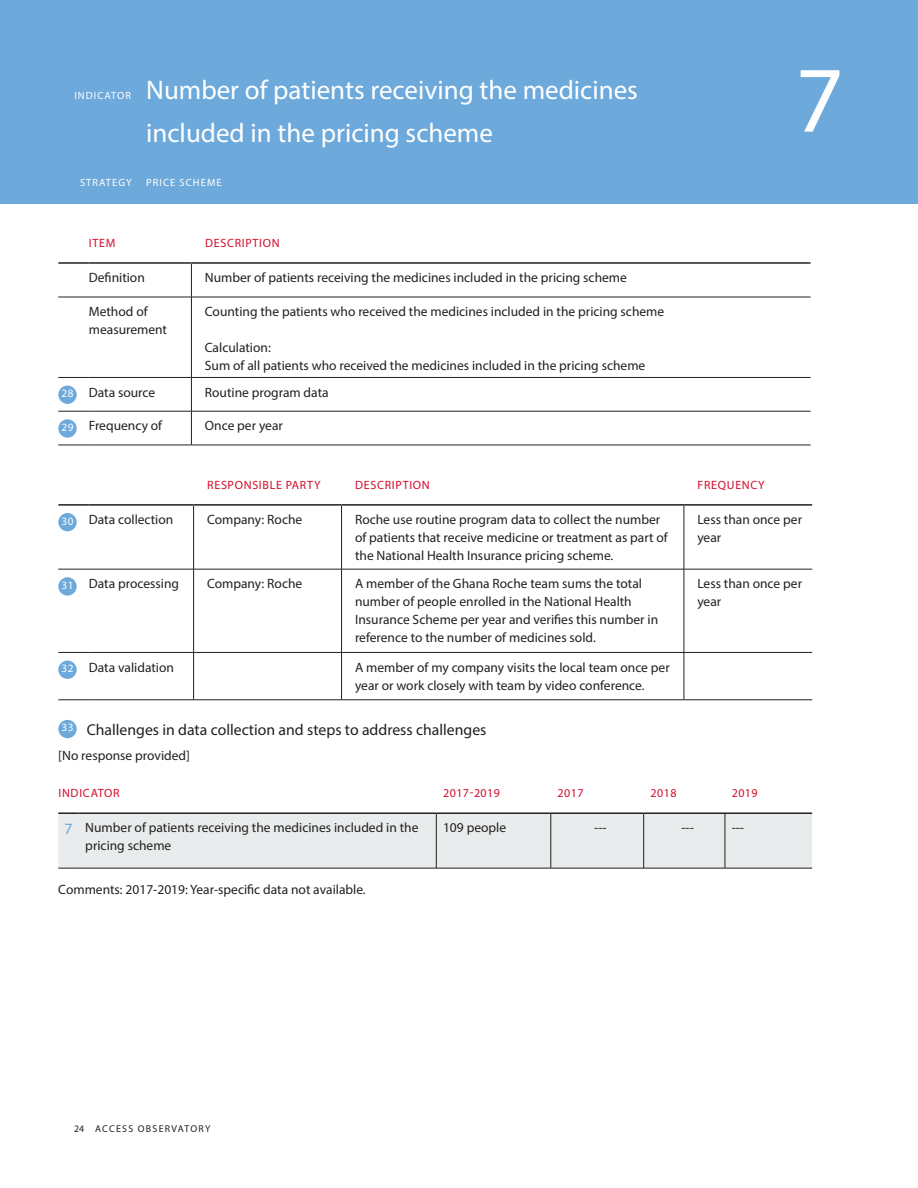
<style>
.page{position:relative;width:918px;height:1188px;background:#fff}
.page>*{position:absolute;margin:0;border:0;box-sizing:border-box;transform-origin:0 0}
.Indicator{font:94.5px "Myriad Pro";color:#fff}
.Indicator_Label_Sans{font:27px "Myriad Pro";color:#fff}
.Question_Semibold{font:15.75px "Myriad Pro";color:#231f20}
.Question_Semibold-2{font:15.75px "Myriad Pro";color:#6da9db}
.Response_Book_Body{font:13.5px/18px "Myriad Pro";color:#231f20}
.Response_Book_Bullet{font:13.5px/18px "Myriad Pro";color:#231f20}
.Table_Bold{font:13.5px/18px "Myriad Pro";color:#231f20}
.Table_Body{font:13.5px "Myriad Pro";color:#231f20}
.Response_Book_Body-2{font:12px "Myriad Pro";letter-spacing:.06em;color:#d30d2b}
.Table_Red_Header{font:12px "Myriad Pro";letter-spacing:.04em;color:#d30d2b}
.Table_Red_Header-2{font:12px "Myriad Pro";letter-spacing:.06em;color:#d30d2b}
.Question{font:11.25px "Myriad Pro";letter-spacing:.04em;color:#fff}
.Indicator_Label_Sans-2{font:10.5px "Myriad Pro";letter-spacing:.1em;color:#fff}
.t1{font:9.9px "Myriad Pro";letter-spacing:.13em;color:#231f20}
</style>
<div class="page">
<hr style="left:191px;top:264px;width:1px;height:33px;background:#231f20">
<hr style="left:58px;top:297px;width:31px;height:1px;background:#231f20">
<hr style="left:89px;top:297px;width:102px;height:1px;background:#231f20">
<hr style="left:191px;top:297px;width:620px;height:1px;background:#231f20">
<hr style="left:191px;top:297px;width:1px;height:80px;background:#231f20">
<hr style="left:58px;top:377px;width:31px;height:1px;background:#231f20">
<hr style="left:89px;top:377px;width:102px;height:1px;background:#231f20">
<hr style="left:191px;top:377px;width:620px;height:1px;background:#231f20">
<hr style="left:191px;top:378px;width:1px;height:33px;background:#231f20">
<hr style="left:58px;top:411px;width:31px;height:1px;background:#231f20">
<hr style="left:89px;top:411px;width:102px;height:1px;background:#231f20">
<hr style="left:191px;top:411px;width:620px;height:1px;background:#231f20">
<hr style="left:191px;top:411px;width:1px;height:34px;background:#231f20">
<hr style="left:58px;top:445px;width:31px;height:1px;background:#231f20">
<hr style="left:89px;top:445px;width:102px;height:1px;background:#231f20">
<hr style="left:191px;top:445px;width:620px;height:1px;background:#231f20">
<hr style="left:58px;top:262px;width:31px;height:2px;background:#231f20">
<hr style="left:89px;top:262px;width:102px;height:2px;background:#231f20">
<hr style="left:191px;top:262px;width:620px;height:2px;background:#231f20">
<div style="left:58px;top:386px;width:19px;height:18px;background:#6da9db;border-radius:50%"></div>
<div style="left:58px;top:419px;width:19px;height:19px;background:#6da9db;border-radius:50%"></div>
<hr style="left:193px;top:506px;width:1px;height:63px;background:#231f20">
<hr style="left:58px;top:569px;width:31px;height:1px;background:#231f20">
<hr style="left:89px;top:569px;width:105px;height:1px;background:#231f20">
<hr style="left:194px;top:569px;width:148px;height:1px;background:#231f20">
<hr style="left:193px;top:569px;width:1px;height:83px;background:#231f20">
<hr style="left:342px;top:569px;width:342px;height:1px;background:#231f20">
<hr style="left:684px;top:569px;width:128px;height:1px;background:#231f20">
<hr style="left:58px;top:652px;width:31px;height:1px;background:#231f20">
<hr style="left:89px;top:652px;width:105px;height:1px;background:#231f20">
<hr style="left:194px;top:652px;width:148px;height:1px;background:#231f20">
<hr style="left:193px;top:653px;width:1px;height:47px;background:#231f20">
<hr style="left:342px;top:652px;width:342px;height:1px;background:#231f20">
<hr style="left:684px;top:652px;width:128px;height:1px;background:#231f20">
<hr style="left:58px;top:700px;width:31px;height:1px;background:#231f20">
<hr style="left:89px;top:700px;width:105px;height:1px;background:#231f20">
<hr style="left:194px;top:700px;width:148px;height:1px;background:#231f20">
<hr style="left:342px;top:700px;width:342px;height:1px;background:#231f20">
<hr style="left:684px;top:700px;width:128px;height:1px;background:#231f20">
<hr style="left:58px;top:504px;width:31px;height:2px;background:#231f20">
<hr style="left:89px;top:504px;width:105px;height:2px;background:#231f20">
<hr style="left:194px;top:504px;width:148px;height:2px;background:#231f20">
<hr style="left:342px;top:504px;width:342px;height:2px;background:#231f20">
<hr style="left:684px;top:504px;width:128px;height:2px;background:#231f20">
<hr style="left:684px;top:506px;width:1px;height:63px;background:#231f20">
<hr style="left:684px;top:569px;width:1px;height:83px;background:#231f20">
<hr style="left:684px;top:653px;width:1px;height:47px;background:#231f20">
<hr style="left:341px;top:506px;width:1px;height:63px;background:#231f20">
<hr style="left:341px;top:569px;width:1px;height:83px;background:#231f20">
<hr style="left:341px;top:653px;width:1px;height:47px;background:#231f20">
<div style="left:58px;top:513px;width:19px;height:18px;background:#6da9db;border-radius:50%"></div>
<div style="left:58px;top:577px;width:19px;height:19px;background:#6da9db;border-radius:50%"></div>
<div style="left:58px;top:661px;width:19px;height:18px;background:#6da9db;border-radius:50%"></div>
<div style="left:58px;top:720px;width:19px;height:18px;background:#6da9db;border-radius:50%"></div>
<div style="left:58px;top:814px;width:754px;height:55px;background:#e8eced"></div>
<hr style="left:79px;top:868px;width:357px;height:1px;background:#231f20">
<hr style="left:436px;top:868px;width:115px;height:1px;background:#231f20">
<hr style="left:551px;top:868px;width:93px;height:1px;background:#231f20">
<hr style="left:644px;top:868px;width:81px;height:1px;background:#231f20">
<hr style="left:725px;top:868px;width:87px;height:1px;background:#231f20">
<hr style="left:58px;top:812px;width:21px;height:2px;background:#231f20">
<hr style="left:79px;top:812px;width:357px;height:2px;background:#231f20">
<hr style="left:436px;top:812px;width:115px;height:2px;background:#231f20">
<hr style="left:551px;top:812px;width:93px;height:2px;background:#231f20">
<hr style="left:644px;top:812px;width:81px;height:2px;background:#231f20">
<hr style="left:725px;top:812px;width:87px;height:2px;background:#231f20">
<hr style="left:436px;top:814px;width:1px;height:54px;background:#231f20">
<hr style="left:551px;top:814px;width:1px;height:54px;background:#231f20">
<hr style="left:643px;top:814px;width:1px;height:54px;background:#231f20">
<hr style="left:725px;top:814px;width:1px;height:54px;background:#231f20">
<div style="left:0;top:0;width:918px;height:203px;background:#6da9db"></div>
<p class="Indicator_Label_Sans-2" style="left:74px;top:89px;width:58px">INDICATOR</p>
<p class="Indicator_Label_Sans" style="left:146px;top:73px;width:493px">Number of patients receiving the medicines</p>
<p class="Indicator_Label_Sans" style="left:146px;top:116px;width:348px">included in the pricing scheme</p>
<p class="Indicator_Label_Sans-2" style="left:80px;top:176px;width:53px">STRATEGY</p>
<p class="Indicator_Label_Sans-2" style="left:146px;top:176px;width:77px">PRICE SCHEME</p>
<p class="Response_Book_Body-2" style="left:89px;top:236px;width:28px">ITEM</p>
<p class="Response_Book_Body-2" style="left:205px;top:236px;width:76px">DESCRIPTION</p>
<p class="Table_Bold" style="left:89px;top:268px;width:58px">Definition</p>
<p class="Response_Book_Body" style="left:205px;top:268px;width:424px">Number of patients receiving the medicines included in the pricing scheme</p>
<p class="Table_Bold" style="left:89px;top:302px;width:80px">Method of measurement</p>
<p class="Response_Book_Body" style="left:205px;top:302px;width:461px">Counting the patients who received the medicines included in the pricing scheme</p>
<p class="Response_Book_Body" style="left:205px;top:338px;width:67px">Calculation:</p>
<p class="Response_Book_Body" style="left:205px;top:356px;width:442px">Sum of all patients who received the medicines included in the pricing scheme</p>
<p class="Question" style="left:62px;top:386px;width:13px">28</p>
<p class="Table_Bold" style="left:89px;top:383px;width:68px">Data source</p>
<p class="Response_Book_Body" style="left:205px;top:383px;width:125px">Routine program data</p>
<p class="Question" style="left:62px;top:420px;width:13px">29</p>
<p class="Table_Bold" style="left:89px;top:417px;width:75px">Frequency of</p>
<p class="Response_Book_Body" style="left:205px;top:417px;width:80px">Once per year</p>
<p class="Response_Book_Body-2" style="left:207px;top:478px;width:115px">RESPONSIBLE PARTY</p>
<p class="Response_Book_Body-2" style="left:355px;top:478px;width:76px">DESCRIPTION</p>
<p class="Response_Book_Body-2" style="left:698px;top:478px;width:69px">FREQUENCY</p>
<p class="Indicator" style="left:795px;top:42px;width:50px">7</p>
<p class="Question" style="left:62px;top:514px;width:13px">30</p>
<p class="Table_Bold" style="left:89px;top:510px;width:86px">Data collection</p>
<p class="Response_Book_Body" style="left:207px;top:510px;width:97px">Company: Roche</p>
<p class="Response_Book_Body" style="left:355px;top:510px;width:314px">Roche use routine program data to collect the number of patients that receive medicine or treatment as part of the National Health Insurance pricing scheme.</p>
<p class="Response_Book_Body" style="left:697px;top:510px;width:106px">Less than once per year</p>
<p class="Question" style="left:62px;top:578px;width:13px">31</p>
<p class="Table_Bold" style="left:89px;top:575px;width:92px">Data processing</p>
<p class="Response_Book_Body" style="left:207px;top:575px;width:97px">Company: Roche</p>
<p class="Response_Book_Bullet" style="left:355px;top:575px;width:305px">A member of the Ghana Roche team sums the total number of people enrolled in the National Health Insurance Scheme per year and verifies this number in reference to the number of medicines sold.</p>
<p class="Response_Book_Body" style="left:697px;top:575px;width:106px">Less than once per year</p>
<p class="Question" style="left:62px;top:661px;width:13px">32</p>
<p class="Table_Bold" style="left:89px;top:658px;width:87px">Data validation</p>
<p class="Response_Book_Body" style="left:355px;top:658px;width:316px">A member of my company visits the local team once per year or work closely with team by video conference.</p>
<p class="Question" style="left:62px;top:721px;width:13px">33</p>
<p class="Question_Semibold" style="left:87px;top:720px;width:401px">Challenges in data collection and steps to address challenges</p>
<p class="Response_Book_Body" style="left:58px;top:746px;width:133px">[No response provided]</p>
<p class="Table_Red_Header-2" style="left:58px;top:786px;width:63px">INDICATOR</p>
<p class="Table_Red_Header" style="left:443px;top:786px;width:59px">2017-2019</p>
<p class="Table_Red_Header" style="left:558px;top:786px;width:28px">2017</p>
<p class="Table_Red_Header" style="left:650px;top:786px;width:28px">2018</p>
<p class="Table_Red_Header" style="left:732px;top:786px;width:28px">2019</p>
<p class="Question_Semibold-2" style="left:64px;top:819px;width:10px">7</p>
<p class="Table_Bold" style="left:85px;top:819px;width:335px">Number of patients receiving the medicines included in the pricing scheme</p>
<p class="Table_Body" style="left:443px;top:819px;width:65px">109 people</p>
<p class="Table_Body" style="left:594px;top:819px;width:14px">---</p>
<p class="Table_Body" style="left:681px;top:819px;width:14px">---</p>
<p class="Table_Body" style="left:732px;top:819px;width:14px">---</p>
<p class="Response_Book_Body" style="left:58px;top:880px;width:309px">Comments: 2017-2019: Year-specific data not available.</p>
<p class="t1" style="left:74px;top:1122px;width:138px">24 ACCESS OBSERVATORY</p>
</div>
